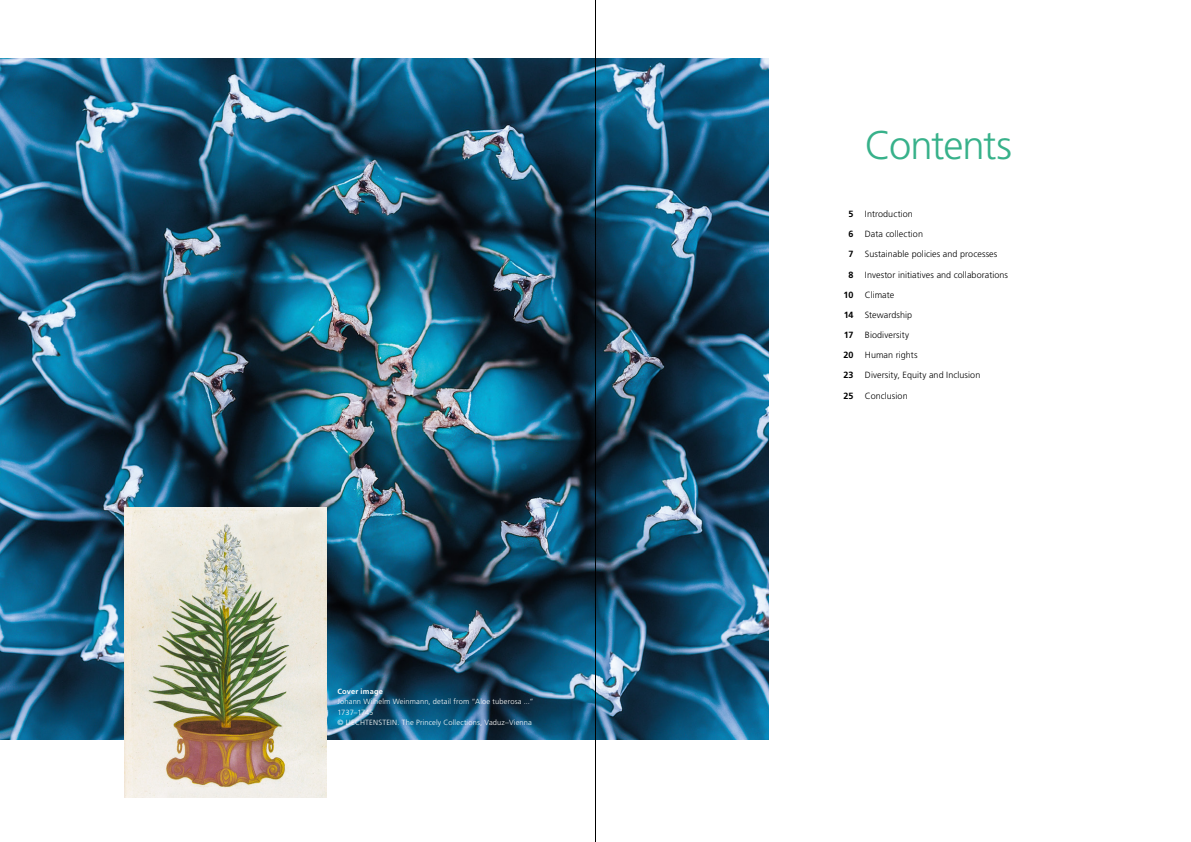
<style>
.page{position:relative;width:1191px;height:842px;background:#fff}
.page>*{position:absolute;margin:0;border:0;box-sizing:border-box;transform-origin:0 0}
.t1{font:300 40px "Frutiger LT Std";letter-spacing:-.03em;color:#37b18a}
.t2{font:300 9px "Frutiger LT Std";letter-spacing:.005em;color:#000}
.t3{font:700 9px "Frutiger LT Std";color:#000}
.t4{font:300 7.5px/10.5px "Frutiger LT Std";letter-spacing:.02em;color:#fff}
.t5{font:700 7.5px "Frutiger LT Std";letter-spacing:.025em;color:#fff}
</style>
<div class="page">
<img style="left:0;top:58px;width:768px;height:682px">
<img style="left:125px;top:508px;width:201px;height:290px">
<hr style="left:595px;top:0;width:1px;height:842px;background:#000">
<p class="t5" style="left:337px;top:687px;width:47px">Cover image</p>
<p class="t4" style="left:337px;top:696px;width:198px">Johann Wilhelm Weinmann, detail from “Aloe tuberosa ...”<br>1737–1745<br>© LIECHTENSTEIN. The Princely Collections, Vaduz–Vienna</p>
<h1 class="t1" style="left:865px;top:122px;width:149px">Contents</h1>
<p class="t3" style="left:848px;top:209px;width:7px">5</p>
<p class="t2" style="left:865px;top:209px;width:50px">Introduction</p>
<p class="t3" style="left:848px;top:229px;width:7px">6</p>
<p class="t2" style="left:865px;top:229px;width:60px">Data collection</p>
<p class="t3" style="left:848px;top:249px;width:7px">7</p>
<p class="t2" style="left:865px;top:249px;width:134px">Sustainable policies and processes</p>
<p class="t3" style="left:848px;top:269px;width:7px">8</p>
<p class="t2" style="left:865px;top:269px;width:145px">Investor initiatives and collaborations</p>
<p class="t3" style="left:843px;top:289px;width:11px">10</p>
<p class="t2" style="left:865px;top:290px;width:31px">Climate</p>
<p class="t3" style="left:843px;top:309px;width:11px">14</p>
<p class="t2" style="left:865px;top:310px;width:49px">Stewardship</p>
<p class="t3" style="left:844px;top:330px;width:11px">17</p>
<p class="t2" style="left:865px;top:330px;width:46px">Biodiversity</p>
<p class="t3" style="left:843px;top:350px;width:12px">20</p>
<p class="t2" style="left:865px;top:350px;width:54px">Human rights</p>
<p class="t3" style="left:843px;top:370px;width:12px">23</p>
<p class="t2" style="left:865px;top:370px;width:117px">Diversity, Equity and Inclusion</p>
<p class="t3" style="left:843px;top:390px;width:12px">25</p>
<p class="t2" style="left:865px;top:390px;width:44px">Conclusion</p>
</div>
